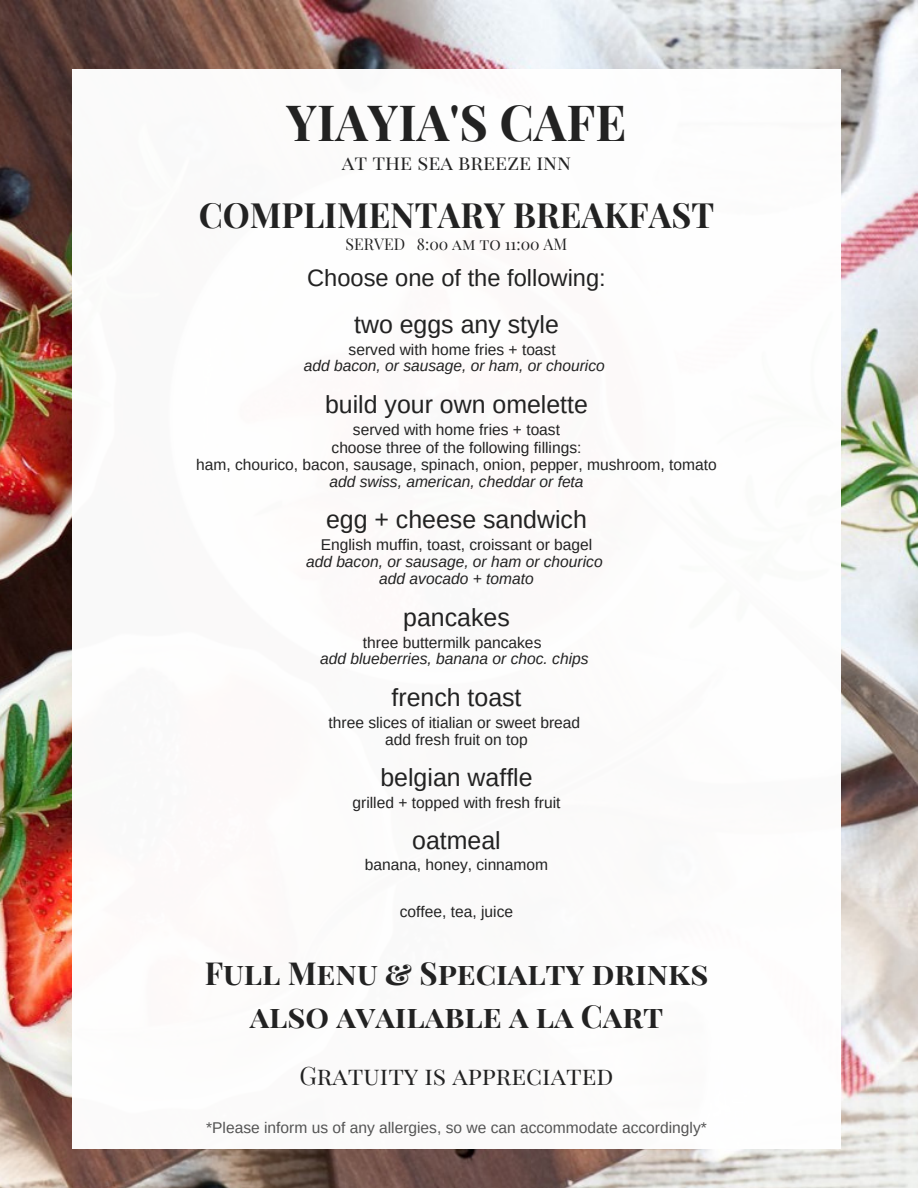
<style>
.page{position:relative;width:918px;height:1188px;background:#fff}
.page>*{position:absolute;margin:0;border:0;box-sizing:border-box;transform-origin:0 0}
.t1{font:700 48.9px "Playfair Display SC";color:#222}
.t2{font:700 34.05px "Playfair Display SC";color:#222}
.t3{font:700 31.2px/42.8px "Playfair Display SC";color:#222;text-align:center}
.t4{font:24.9px "Arimo";color:#222}
.t5{font:24.9px "Playfair Display SC";color:#222}
.t6{font:23.7px "Arimo";color:#222}
.t7{font:20.4px "Playfair Display SC";color:#222}
.t8{font:15.9px "Playfair Display SC";color:#222}
.t9{font:15.6px "Arimo";color:#222}
.t10{font:italic 15.6px "Arimo";color:#222}
.t11{font:15.6px "Arimo";color:#545454}
</style>
<div class="page">
<img style="left:0;top:0;width:918px;height:1188px">
<div style="left:72px;top:69px;width:769px;height:1080px;background:#fff"></div>
<p class="t1" style="left:287px;top:88px;width:341px">YIAYIA'S CAFE</p>
<p class="t7" style="left:342px;top:148px;width:231px">at the sea breeze inn</p>
<p class="t2" style="left:199px;top:191px;width:517px">COMPLIMENTARY BREAKFAST</p>
<p class="t6" style="left:307px;top:265px;width:300px">Choose one of the following:</p>
<p class="t8" style="left:346px;top:233px;width:223px">SERVED 8:00 am to 11:00 AM</p>
<p class="t4" style="left:354px;top:310px;width:206px">two eggs any style</p>
<p class="t9" style="left:349px;top:340px;width:209px">served with home fries + toast</p>
<p class="t10" style="left:304px;top:357px;width:302px">add bacon, or sausage, or ham, or chourico</p>
<p class="t4" style="left:325px;top:390px;width:264px">build your own omelette</p>
<p class="t9" style="left:353px;top:421px;width:209px">served with home fries + toast</p>
<p class="t9" style="left:332px;top:439px;width:251px">choose three of the following fillings:</p>
<p class="t9" style="left:196px;top:456px;width:522px">ham, chourico, bacon, sausage, spinach, onion, pepper, mushroom, tomato</p>
<p class="t10" style="left:329px;top:473px;width:256px">add swiss, american, cheddar or feta</p>
<p class="t4" style="left:326px;top:506px;width:262px">egg + cheese sandwich</p>
<p class="t9" style="left:321px;top:536px;width:273px">English muffin, toast, croissant or bagel</p>
<p class="t10" style="left:306px;top:553px;width:298px">add bacon, or sausage, or ham or chourico</p>
<p class="t10" style="left:379px;top:570px;width:156px">add avocado + tomato</p>
<p class="t4" style="left:403px;top:603px;width:108px">pancakes</p>
<p class="t9" style="left:363px;top:633px;width:180px">three buttermilk pancakes</p>
<p class="t10" style="left:320px;top:650px;width:270px">add blueberries, banana or choc. chips</p>
<p class="t4" style="left:391px;top:683px;width:132px">french toast</p>
<p class="t9" style="left:329px;top:714px;width:253px">three slices of itialian or sweet bread</p>
<p class="t9" style="left:385px;top:730px;width:144px">add fresh fruit on top</p>
<p class="t4" style="left:380px;top:763px;width:154px">belgian waffle</p>
<p class="t9" style="left:353px;top:793px;width:209px">grilled + topped with fresh fruit</p>
<p class="t4" style="left:412px;top:827px;width:90px">oatmeal</p>
<p class="t9" style="left:365px;top:856px;width:185px">banana, honey, cinnamom</p>
<p class="t9" style="left:400px;top:903px;width:115px">coffee, tea, juice</p>
<p class="t3" style="left:205px;top:951px;width:505px">Full Menu &amp; Specialty drinks also available a la Cart</p>
<p class="t5" style="left:299px;top:1058px;width:316px">Gratuity is appreciated</p>
<p class="t11" style="left:206px;top:1119px;width:502px">*Please inform us of any allergies, so we can accommodate accordingly*</p>
</div>
